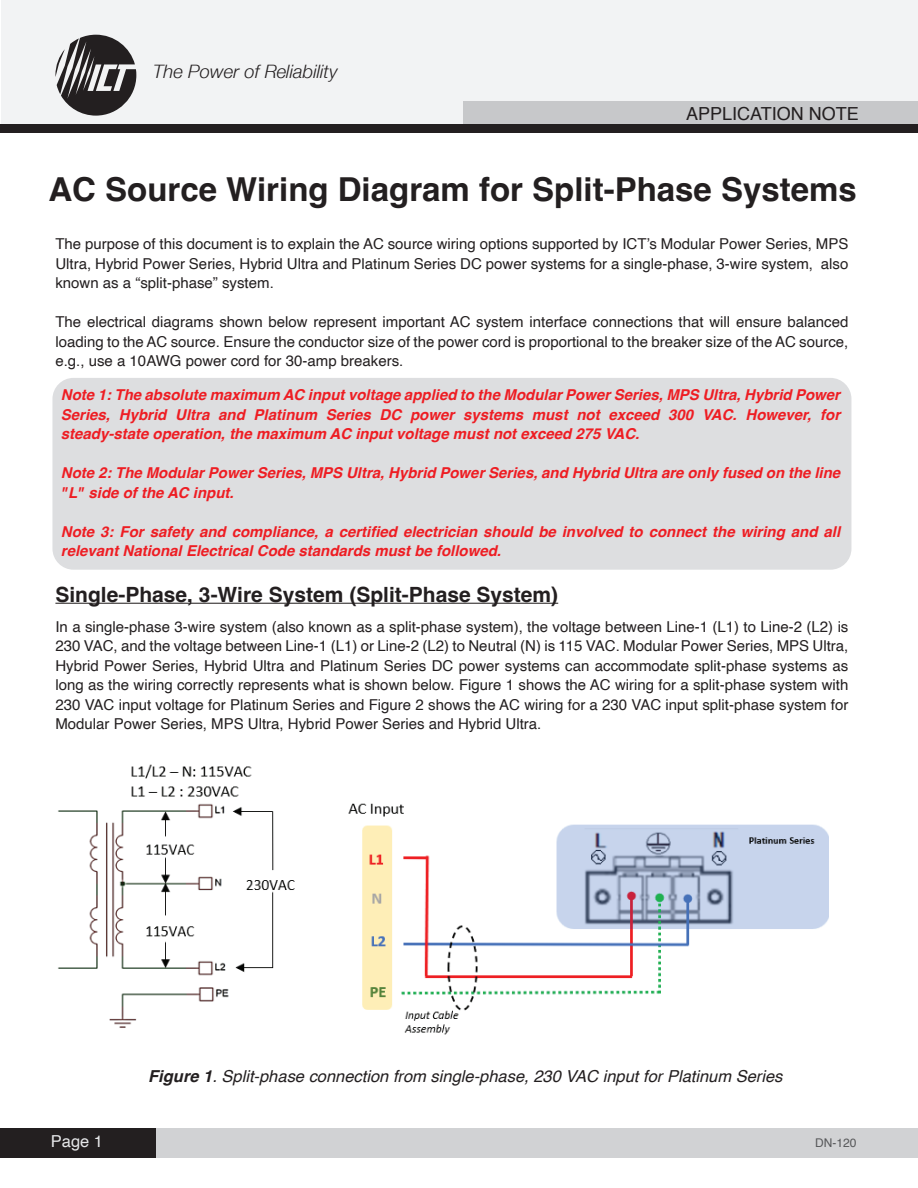
<style>
.page{position:relative;width:918px;height:1188px;background:#fff}
.page>*{position:absolute;margin:0;border:0;box-sizing:border-box;transform-origin:0 0}
.t1{font:700 33px "Helvetica";color:#231f20}
.t2{font:700 21px "Helvetica";color:#231f20}
.t3{font:italic 300 18.45px "Helvetica 46";color:#231f20}
.t4{font:18px "Helvetica";color:#231f20}
.t5{font:italic 16.5px "Helvetica";color:#231f20}
.t6{font:16.5px "Helvetica";color:#e6e7e9}
.t7{font:15px/19.5px "Helvetica";color:#231f20;text-align:justify}
.t8{font:italic 700 15px/19.5px "Helvetica";color:#ee1d23}
.t9{font:12px "Helvetica";color:#57585a}
.s1{font-weight:700}
</style>
<div class="page">
<div style="left:52px;top:378px;width:799px;height:192px;background:#dddee0;border-radius:21px"></div>
<div style="left:0;top:1128px;width:918px;height:30px;background:#d1d2d4"></div>
<div style="left:0;top:1128px;width:156px;height:30px;background:#231f20"></div>
<div style="left:1px;top:0;width:917px;height:125px;background:#f2f3f4"></div>
<svg style="left:55px;top:35px;width:81px;height:81px"></svg>
<div style="left:463px;top:101px;width:455px;height:28px;background:#c7c8ca"></div>
<div style="left:0;top:125px;width:918px;height:8px;background:#231f20"></div>
<img style="left:58px;top:764px;width:770px;height:271px">
<hr style="left:55px;top:603px;width:503px;height:1px;background:#231f20">
<p class="t3" style="left:153px;top:60px;width:186px">The Power of Reliability</p>
<p class="t4" style="left:686px;top:100px;width:174px">APPLICATION NOTE</p>
<h1 class="t1" style="left:48px;top:170px;width:810px">AC Source Wiring Diagram for Split-Phase Systems</h1>
<p class="t7" style="left:55px;top:235px;width:795px">The purpose of this document is to explain the AC source wiring options supported by ICT’s Modular Power Series, MPS Ultra, Hybrid Power Series, Hybrid Ultra and Platinum Series DC power systems for a single-phase, 3-wire system, also known as a “split-phase” system.</p>
<p class="t7" style="left:55px;top:313px;width:795px">The electrical diagrams shown below represent important AC system interface connections that will ensure balanced loading to the AC source. Ensure the conductor size of the power cord is proportional to the breaker size of the AC source, e.g., use a 10AWG power cord for 30-amp breakers.</p>
<p class="t8" style="left:61px;top:387px;width:781px;text-align:justify">Note 1: The absolute maximum AC input voltage applied to the Modular Power Series, MPS Ultra, Hybrid Power Series, Hybrid Ultra and Platinum Series DC power systems must not exceed 300 VAC. However, for steady-state operation, the maximum AC input voltage must not exceed 275 VAC.</p>
<p class="t8" style="left:61px;top:465px;width:781px">Note 2: The Modular Power Series, MPS Ultra, Hybrid Power Series, and Hybrid Ultra are only fused on the line "L" side of the AC input.</p>
<p class="t8" style="left:61px;top:523px;width:781px">Note 3: For safety and compliance, a certified electrician should be involved to connect the wiring and all relevant National Electrical Code standards must be followed.</p>
<h2 class="t2" style="left:55px;top:581px;width:504px">Single-Phase, 3-Wire System (Split-Phase System)</h2>
<p class="t7" style="left:55px;top:617px;width:795px">In a single-phase 3-wire system (also known as a split-phase system), the voltage between Line-1 (L1) to Line-2 (L2) is 230 VAC, and the voltage between Line-1 (L1) or Line-2 (L2) to Neutral (N) is 115 VAC. Modular Power Series, MPS Ultra, Hybrid Power Series, Hybrid Ultra and Platinum Series DC power systems can accommodate split-phase systems as long as the wiring correctly represents what is shown below. Figure 1 shows the AC wiring for a split-phase system with 230 VAC input voltage for Platinum Series and Figure 2 shows the AC wiring for a 230 VAC input split-phase system for Modular Power Series, MPS Ultra, Hybrid Power Series and Hybrid Ultra.</p>
<p class="t6" style="left:51px;top:1129px;width:54px">Page 1</p>
<p class="t5" style="left:148px;top:1063px;width:636px"><span class="s1">Figure 1</span>. Split-phase connection from single-phase, 230 VAC input for Platinum Series</p>
<p class="t9" style="left:815px;top:1134px;width:43px">DN-120</p>
</div>
